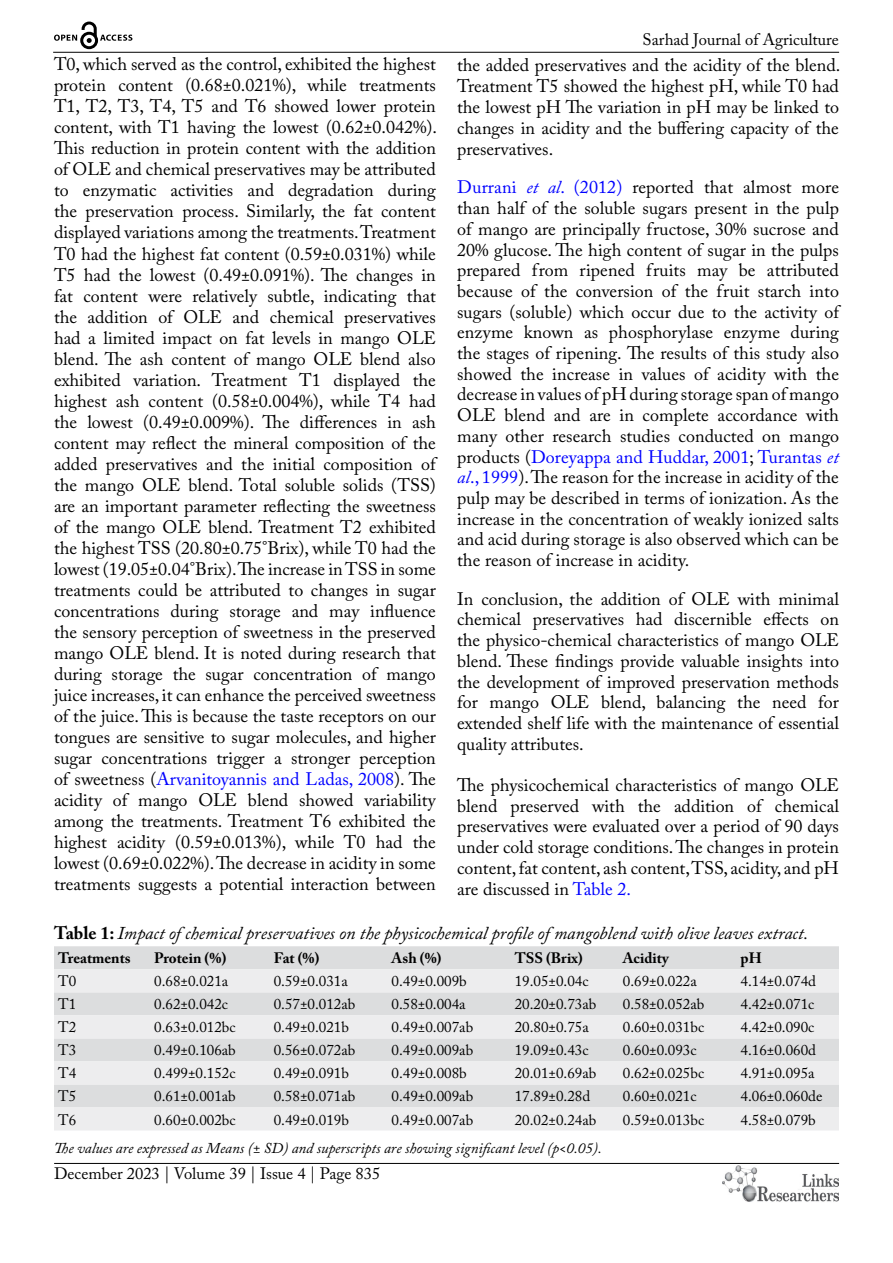
<style>
.page{position:relative;width:893px;height:1263px;background:#fff}
.page>*{position:absolute;margin:0;border:0;box-sizing:border-box;transform-origin:0 0}
.t1{font:18px/21px "Adobe Caslon Pro";color:#000;text-align:justify}
.t2{font:italic 18px "Adobe Caslon Pro";color:#000}
.t3{font:16.5px "Adobe Caslon Pro";color:#000}
.t4{font:15px "Adobe Caslon Pro";color:#000}
.t5{font:italic 15px "Adobe Caslon Pro";color:#000}
.t6{font:700 15px "Adobe Caslon Pro";color:#000}
.s1{color:#00f}
.s2{font-style:italic;color:#00f}
.s3{font-weight:700;font-style:normal}
</style>
<div class="page">
<hr style="left:53px;top:52px;width:786px;height:1px;background:#000">
<hr style="left:54px;top:1163px;width:785px;height:1px;background:#000">
<img style="left:722px;top:1166px;width:117px;height:36px">
<svg style="left:54px;top:22px;width:78px;height:27px"></svg>
<div style="left:54px;top:946px;width:785px;height:23px;background:#dcddde"></div>
<svg style="left:54px;top:969px;width:785px;height:161px;background:#e6e6e7"></svg>
<p class="t3" style="left:643px;top:30px;width:198px">Sarhad Journal of Agriculture</p>
<p class="t1" style="left:54px;top:54px;width:385px">T0, which served as the control, exhibited the highest protein content (0.68±0.021%), while treatments T1, T2, T3, T4, T5 and T6 showed lower protein content, with T1 having the lowest (0.62±0.042%).<br>This reduction in protein content with the addition of OLE and chemical preservatives may be attributed to enzymatic activities and degradation during the preservation process. Similarly, the fat content displayed variations among the treatments. Treatment T0 had the highest fat content (0.59±0.031%) while T5 had the lowest (0.49±0.091%). The changes in fat content were relatively subtle, indicating that the addition of OLE and chemical preservatives had a limited impact on fat levels in mango OLE blend. The ash content of mango OLE blend also exhibited variation. Treatment T1 displayed the highest ash content (0.58±0.004%), while T4 had the lowest (0.49±0.009%). The differences in ash content may reflect the mineral composition of the added preservatives and the initial composition of the mango OLE blend. Total soluble solids (TSS) are an important parameter reflecting the sweetness of the mango OLE blend. Treatment T2 exhibited the highest TSS (20.80±0.75°Brix), while T0 had the lowest (19.05±0.04°Brix). The increase in TSS in some treatments could be attributed to changes in sugar concentrations during storage and may influence the sensory perception of sweetness in the preserved mango OLE blend. It is noted during research that during storage the sugar concentration of mango juice increases, it can enhance the perceived sweetness of the juice. This is because the taste receptors on our tongues are sensitive to sugar molecules, and higher sugar concentrations trigger a stronger perception of sweetness (<span class="s1">Arvanitoyannis and Ladas, 2008</span>). The acidity of mango OLE blend showed variability among the treatments. Treatment T6 exhibited the highest acidity (0.59±0.013%), while T0 had the lowest (0.69±0.022%). The decrease in acidity in some treatments suggests a potential interaction between</p>
<p class="t1" style="left:457px;top:54px;width:385px">the added preservatives and the acidity of the blend.<br>Treatment T5 showed the highest pH, while T0 had the lowest pH The variation in pH may be linked to changes in acidity and the buffering capacity of the preservatives.</p>
<p class="t1" style="left:457px;top:177px;width:383px"><span class="s1">Durrani</span> <span class="s2">et al</span><span class="s1">. (2012)</span> reported that almost more than half of the soluble sugars present in the pulp of mango are principally fructose, 30% sucrose and 20% glucose. The high content of sugar in the pulps prepared from ripened fruits may be attributed because of the conversion of the fruit starch into sugars (soluble) which occur due to the activity of enzyme known as phosphorylase enzyme during the stages of ripening. The results of this study also showed the increase in values of acidity with the decrease in values of pH during storage span of mango OLE blend and are in complete accordance with many other research studies conducted on mango products (<span class="s1">Doreyappa and Huddar, 2001</span>; <span class="s1">Turantas</span> <span class="s2">et al</span><span class="s1">., 1999</span>). The reason for the increase in acidity of the pulp may be described in terms of ionization. As the increase in the concentration of weakly ionized salts and acid during storage is also observed which can be the reason of increase in acidity.</p>
<p class="t1" style="left:457px;top:588px;width:383px">In conclusion, the addition of OLE with minimal chemical preservatives had discernible effects on the physico-chemical characteristics of mango OLE blend. These findings provide valuable insights into the development of improved preservation methods for mango OLE blend, balancing the need for extended shelf life with the maintenance of essential quality attributes.</p>
<p class="t1" style="left:457px;top:774px;width:383px">The physicochemical characteristics of mango OLE blend preserved with the addition of chemical preservatives were evaluated over a period of 90 days under cold storage conditions. The changes in protein content, fat content, ash content, TSS, acidity, and pH are discussed in <span class="s1">Table 2.</span></p>
<p class="t2" style="left:54px;top:922px;width:756px"><span class="s3">Table 1:</span> Impact of chemical preservatives on the physicochemical profile of mangoblend with olive leaves extract.</p>
<p class="t6" style="left:58px;top:949px;width:74px">Treatments</p>
<p class="t6" style="left:154px;top:949px;width:74px">Protein (%)</p>
<p class="t6" style="left:274px;top:949px;width:47px">Fat (%)</p>
<p class="t6" style="left:392px;top:949px;width:51px">Ash (%)</p>
<p class="t6" style="left:515px;top:949px;width:70px">TSS (Brix)</p>
<p class="t6" style="left:623px;top:949px;width:48px">Acidity</p>
<p class="t6" style="left:741px;top:949px;width:23px">pH</p>
<p class="t4" style="left:58px;top:972px;width:20px">T0</p>
<p class="t4" style="left:154px;top:972px;width:76px">0.68±0.021a</p>
<p class="t4" style="left:274px;top:972px;width:76px">0.59±0.031a</p>
<p class="t4" style="left:392px;top:972px;width:77px">0.49±0.009b</p>
<p class="t4" style="left:515px;top:972px;width:75px">19.05±0.04c</p>
<p class="t4" style="left:623px;top:972px;width:76px">0.69±0.022a</p>
<p class="t4" style="left:741px;top:972px;width:77px">4.14±0.074d</p>
<p class="t4" style="left:58px;top:995px;width:20px">T1</p>
<p class="t4" style="left:154px;top:995px;width:75px">0.62±0.042c</p>
<p class="t4" style="left:274px;top:995px;width:83px">0.57±0.012ab</p>
<p class="t4" style="left:392px;top:995px;width:76px">0.58±0.004a</p>
<p class="t4" style="left:515px;top:995px;width:83px">20.20±0.73ab</p>
<p class="t4" style="left:623px;top:995px;width:83px">0.58±0.052ab</p>
<p class="t4" style="left:741px;top:995px;width:75px">4.42±0.071c</p>
<p class="t4" style="left:58px;top:1018px;width:20px">T2</p>
<p class="t4" style="left:154px;top:1018px;width:83px">0.63±0.012bc</p>
<p class="t4" style="left:274px;top:1018px;width:77px">0.49±0.021b</p>
<p class="t4" style="left:392px;top:1018px;width:83px">0.49±0.007ab</p>
<p class="t4" style="left:515px;top:1018px;width:76px">20.80±0.75a</p>
<p class="t4" style="left:623px;top:1018px;width:83px">0.60±0.031bc</p>
<p class="t4" style="left:741px;top:1018px;width:75px">4.42±0.090c</p>
<p class="t4" style="left:58px;top:1041px;width:20px">T3</p>
<p class="t4" style="left:154px;top:1041px;width:83px">0.49±0.106ab</p>
<p class="t4" style="left:274px;top:1041px;width:83px">0.56±0.072ab</p>
<p class="t4" style="left:392px;top:1041px;width:83px">0.49±0.009ab</p>
<p class="t4" style="left:515px;top:1041px;width:75px">19.09±0.43c</p>
<p class="t4" style="left:623px;top:1041px;width:75px">0.60±0.093c</p>
<p class="t4" style="left:741px;top:1041px;width:77px">4.16±0.060d</p>
<p class="t4" style="left:58px;top:1064px;width:20px">T4</p>
<p class="t4" style="left:154px;top:1064px;width:83px">0.499±0.152c</p>
<p class="t4" style="left:274px;top:1064px;width:77px">0.49±0.091b</p>
<p class="t4" style="left:392px;top:1064px;width:77px">0.49±0.008b</p>
<p class="t4" style="left:515px;top:1064px;width:83px">20.01±0.69ab</p>
<p class="t4" style="left:623px;top:1064px;width:83px">0.62±0.025bc</p>
<p class="t4" style="left:741px;top:1064px;width:76px">4.91±0.095a</p>
<p class="t4" style="left:58px;top:1087px;width:20px">T5</p>
<p class="t4" style="left:154px;top:1087px;width:83px">0.61±0.001ab</p>
<p class="t4" style="left:274px;top:1087px;width:83px">0.58±0.071ab</p>
<p class="t4" style="left:392px;top:1087px;width:83px">0.49±0.009ab</p>
<p class="t4" style="left:515px;top:1087px;width:77px">17.89±0.28d</p>
<p class="t4" style="left:623px;top:1087px;width:75px">0.60±0.021c</p>
<p class="t4" style="left:741px;top:1087px;width:83px">4.06±0.060de</p>
<p class="t4" style="left:58px;top:1110px;width:20px">T6</p>
<p class="t4" style="left:154px;top:1110px;width:83px">0.60±0.002bc</p>
<p class="t4" style="left:274px;top:1110px;width:77px">0.49±0.019b</p>
<p class="t4" style="left:392px;top:1110px;width:83px">0.49±0.007ab</p>
<p class="t4" style="left:515px;top:1110px;width:83px">20.02±0.24ab</p>
<p class="t4" style="left:623px;top:1110px;width:83px">0.59±0.013bc</p>
<p class="t4" style="left:741px;top:1110px;width:77px">4.58±0.079b</p>
<p class="t5" style="left:54px;top:1139px;width:549px">The values are expressed as Means (± SD) and superscripts are showing significant level (p&lt;0.05).</p>
<p class="t3" style="left:54px;top:1164px;width:328px">December 2023 | Volume 39 | Issue 4 | Page 835</p>
</div>
